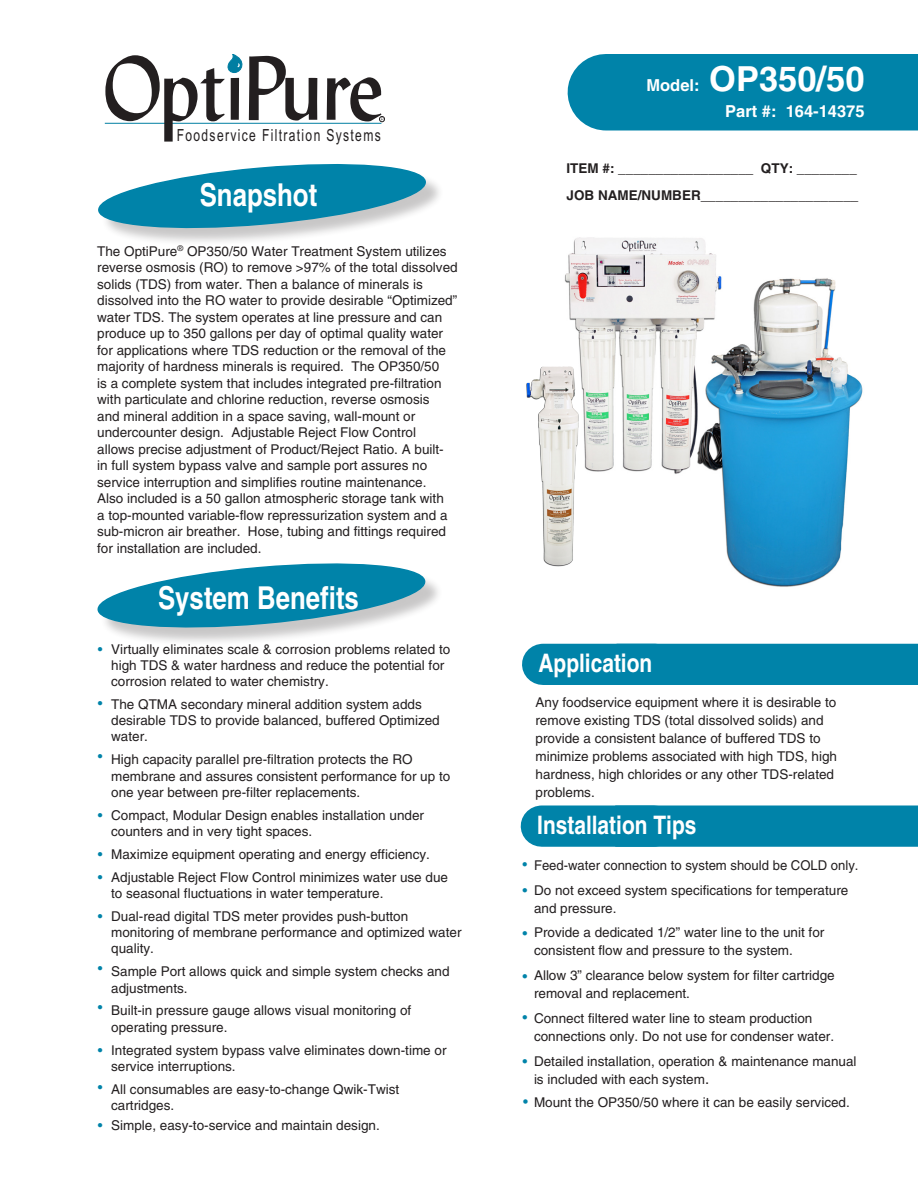
<style>
.page{position:relative;width:918px;height:1188px;background:#fff}
.page>*{position:absolute;margin:0;border:0;box-sizing:border-box;transform-origin:0 0}
.t1{font:700 34.5px "Helvetica";color:#fff}
.t2{font:700 condensed 31.5px "Helvetica";color:#fff}
.t3{font:700 condensed 25.5px "Helvetica";color:#fff}
.t4{font:16.65px "Arial Narrow";letter-spacing:.09em;color:#231f20;scale:.88 1}
.t5{font:700 16.5px "Helvetica";color:#fff}
.t6{font:13.5px/16.5px "Helvetica";color:#231f20}
.t7{font:700 13.5px "Helvetica";color:#231f20}
.s1{color:#0083a9}
.s2{font-size:16.5px}
.s3{font-size:15px}
</style>
<div class="page">
<div style="left:606px;top:54px;width:312px;height:76px;background:#0083a9"></div>
<div style="left:543px;top:644px;width:112px;height:41px;background:#0083a9"></div>
<div style="left:638px;top:644px;width:280px;height:41px;background:#0083a9"></div>
<div style="left:101px;top:166px;width:343px;height:81px;background:#231f20;opacity:.25"></div>
<svg style="left:98px;top:164px;width:329px;height:68px"></svg>
<div style="left:101px;top:566px;width:342px;height:80px;background:#231f20;opacity:.25"></div>
<svg style="left:97px;top:563px;width:329px;height:68px"></svg>
<div style="left:542px;top:805px;width:112px;height:42px;background:#0083a9"></div>
<div style="left:636px;top:805px;width:282px;height:42px;background:#0083a9"></div>
<hr style="left:105px;top:123px;width:276px;height:1px;background:#007ea2">
<svg style="left:105px;top:54px;width:212px;height:88px"></svg>
<svg style="left:327px;top:77px;width:58px;height:45px"></svg>
<img style="left:564px;top:237px;width:299px;height:350px">
<img style="left:526px;top:361px;width:60px;height:207px">
<p class="t4" style="left:177px;top:123px;width:233px">Foodservice Filtration Systems</p>
<p class="t2" style="left:200px;top:176px;width:119px">Snapshot</p>
<p class="t6" style="left:97px;top:243px;width:362px">The OptiPure<sup>®</sup> OP350/50 Water Treatment System utilizes reverse osmosis (RO) to remove &gt;97% of the total dissolved solids (TDS) from water. Then a balance of minerals is dissolved into the RO water to provide desirable “Optimized” water TDS. The system operates at line pressure and can produce up to 350 gallons per day of optimal quality water for applications where TDS reduction or the removal of the majority of hardness minerals is required. The OP350/50<br>is a complete system that includes integrated pre-filtration with particulate and chlorine reduction, reverse osmosis<br>and mineral addition in a space saving, wall-mount or undercounter design. Adjustable Reject Flow Control<br>allows precise adjustment of Product/Reject Ratio. A built&shy;in full system bypass valve and sample port assures no service interruption and simplifies routine maintenance.<br>Also included is a 50 gallon atmospheric storage tank with<br>a top-mounted variable-flow repressurization system and a sub-micron air breather. Hose, tubing and fittings required for installation are included.</p>
<p class="t2" style="left:158px;top:579px;width:202px">System Benefits</p>
<p class="t6" style="left:111px;top:641px;width:341px;text-indent:-14px"><span class="s1">•</span> Virtually eliminates scale &amp; corrosion problems related to high TDS &amp; water hardness and reduce the potential for corrosion related to water chemistry.</p>
<p class="t6" style="left:111px;top:696px;width:330px;text-indent:-14px"><span class="s1">•</span> The QTMA secondary mineral addition system adds desirable TDS to provide balanced, buffered Optimized water.</p>
<p class="t6" style="left:111px;top:751px;width:341px;text-indent:-14px"><sup>•</sup> High capacity parallel pre-filtration protects the RO membrane and assures consistent performance for up to one year between pre-filter replacements.</p>
<p class="t6" style="left:111px;top:807px;width:314px;text-indent:-14px"><span class="s1">•</span> Compact, Modular Design enables installation under counters and in very tight spaces.</p>
<p class="t6" style="left:98px;top:846px;width:334px"><span class="s1">•</span> Maximize equipment operating and energy efficiency.</p>
<p class="t6" style="left:111px;top:869px;width:338px;text-indent:-14px"><span class="s1">•</span> Adjustable Reject Flow Control minimizes water use due to seasonal fluctuations in water temperature.</p>
<p class="t6" style="left:111px;top:908px;width:352px;text-indent:-14px"><span class="s1">•</span> Dual-read digital TDS meter provides push-button monitoring of membrane performance and optimized water quality.</p>
<p class="t6" style="left:111px;top:963px;width:340px;text-indent:-14px"><sup>•</sup> Sample Port allows quick and simple system checks and adjustments.</p>
<p class="t6" style="left:111px;top:1003px;width:302px;text-indent:-14px"><sup>•</sup> Built-in pressure gauge allows visual monitoring of operating pressure.</p>
<p class="t6" style="left:111px;top:1042px;width:337px;text-indent:-14px"><span class="s1">•</span> Integrated system bypass valve eliminates down-time or service interruptions.</p>
<p class="t6" style="left:111px;top:1081px;width:290px;text-indent:-14px"><span class="s1">•</span> All consumables are easy-to-change Qwik-Twist cartridges.</p>
<p class="t6" style="left:98px;top:1117px;width:284px"><span class="s1">•</span> Simple, easy-to-service and maintain design.</p>
<p class="t1" style="left:646px;top:58px;width:220px"><span class="s2">Model:</span> OP350/50</p>
<p class="t5" style="left:725px;top:101px;width:141px">Part #: 164-14375</p>
<p class="t7" style="left:567px;top:160px;width:292px">ITEM #: __________________ QTY: ________</p>
<p class="t7" style="left:567px;top:187px;width:293px">JOB NAME/NUMBER_____________________</p>
<p class="t3" style="left:538px;top:648px;width:115px">Application</p>
<p class="t6" style="left:536px;top:694px;width:303px;line-height:18px">Any foodservice equipment where it is desirable to remove existing TDS (total dissolved solids) and provide a consistent balance of buffered TDS to minimize problems associated with high TDS, high hardness, high chlorides or any other TDS-related problems.</p>
<p class="t3" style="left:537px;top:809px;width:161px">Installation Tips</p>
<p class="t6" style="left:522px;top:857px;width:338px"><sup>●</sup> Feed-water connection to system should be COLD only.</p>
<p class="t6" style="left:534px;top:881px;width:316px;line-height:18px;text-indent:-12px"><span class="s1">●</span> Do not exceed system specifications for temperature and pressure.</p>
<p class="t6" style="left:534px;top:924px;width:292px;line-height:18px;text-indent:-12px"><span class="s1">●</span> Provide a dedicated 1/2” water line to the unit for consistent flow and pressure to the system.</p>
<p class="t6" style="left:534px;top:966px;width:302px;line-height:18px;text-indent:-12px"><span class="s1">●</span> Allow 3” clearance below system for filter cartridge removal and replacement.</p>
<p class="t6" style="left:534px;top:1009px;width:302px;line-height:18px;text-indent:-12px"><sup>●</sup> Connect filtered water line to steam production connections only. Do not use for condenser water.</p>
<p class="t6" style="left:534px;top:1052px;width:324px;line-height:18px;text-indent:-12px"><span class="s1">●</span> Detailed installation, operation &amp; maintenance manual is included with each system<span class="s3">.</span></p>
<p class="t6" style="left:522px;top:1094px;width:329px"><span class="s1">•</span> Mount the OP350/50 where it can be easily serviced.</p>
</div>
